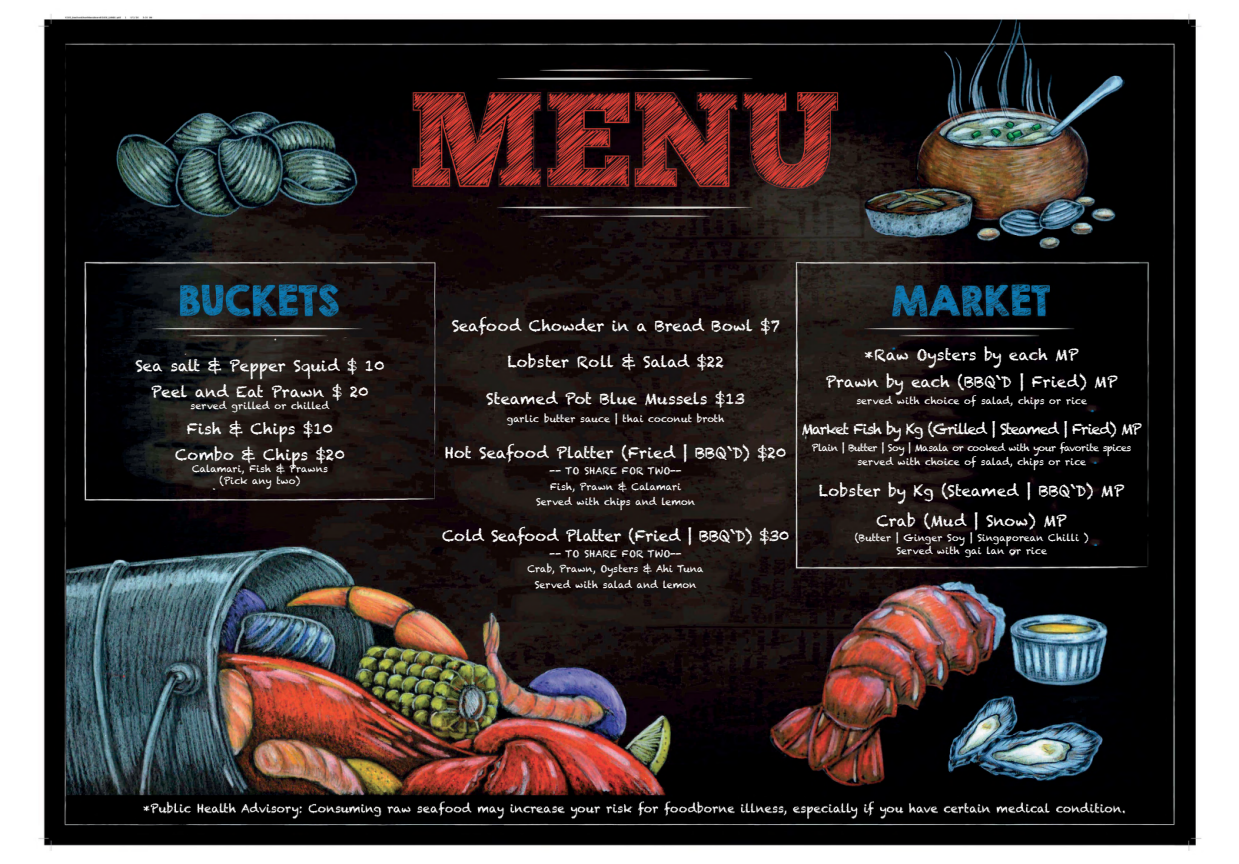
<style>
.page{position:relative;width:1239px;height:864px;background:#fff}
.page>*{position:absolute;margin:0;border:0;box-sizing:border-box;transform-origin:0 0}
.t1{font:15.2px "Chalkduster";color:#fff}
.t2{font:15.2px "Chalkduster";letter-spacing:-.02em;color:#fff}
.t3{font:14.4px "Chalkduster";letter-spacing:-.1em;color:#fff}
.t4{font:9.6px "Chalkduster";color:#fff}
.t5{font:9.6px "Chalkduster";letter-spacing:-.06em;color:#fff}
</style>
<div class="page">
<img style="left:38px;top:14px;width:1164px;height:837px">
<p class="t1" style="left:135px;top:357px;width:251px">Sea salt &amp; Pepper Squid $ 10</p>
<p class="t1" style="left:151px;top:383px;width:219px">Peel and Eat Prawn $ 20</p>
<p class="t4" style="left:191px;top:400px;width:140px">served grilled or chilled</p>
<p class="t1" style="left:187px;top:420px;width:148px">Fish &amp; Chips $10</p>
<p class="t1" style="left:175px;top:446px;width:171px">Combo &amp; Chips $20</p>
<p class="t4" style="left:192px;top:463px;width:137px">Calamari, Fish &amp; Prawns</p>
<p class="t4" style="left:219px;top:475px;width:82px">(Pick any two)</p>
<p class="t1" style="left:451px;top:317px;width:329px">Seafood Chowder in a Bread Bowl $7</p>
<p class="t1" style="left:507px;top:353px;width:218px">Lobster Roll &amp; Salad $22</p>
<p class="t1" style="left:486px;top:390px;width:260px">Steamed Pot Blue Mussels $13</p>
<p class="t4" style="left:507px;top:413px;width:219px">garlic butter sauce | thai coconut broth</p>
<p class="t1" style="left:445px;top:444px;width:343px">Hot Seafood Platter (Fried | BBQ`D) $20</p>
<p class="t4" style="left:549px;top:465px;width:133px">-- TO SHARE FOR TWO--</p>
<p class="t4" style="left:550px;top:481px;width:132px">Fish, Prawn &amp; Calamari</p>
<p class="t4" style="left:536px;top:496px;width:161px">Served with chips and lemon</p>
<p class="t2" style="left:442px;top:527px;width:349px">Cold Seafood Platter (Fried | BBQ`D) $30</p>
<p class="t4" style="left:549px;top:548px;width:133px">-- TO SHARE FOR TWO--</p>
<p class="t4" style="left:527px;top:564px;width:178px">Crab, Prawn, Oysters &amp; Ahi Tuna</p>
<p class="t4" style="left:534px;top:579px;width:163px">Served with salad and lemon</p>
<p class="t1" style="left:864px;top:346px;width:216px">*Raw Oysters by each MP</p>
<p class="t1" style="left:825px;top:373px;width:294px">Prawn by each (BBQ`D | Fried) MP</p>
<p class="t4" style="left:856px;top:395px;width:232px">served with choice of salad, chips or rice</p>
<p class="t3" style="left:801px;top:421px;width:342px">Market Fish by Kg (Grilled | Steamed | Fried) MP</p>
<p class="t5" style="left:812px;top:442px;width:321px">Plain | Butter | Soy | Masala or cooked with your favorite spices</p>
<p class="t4" style="left:857px;top:456px;width:230px">served with choice of salad, chips or rice</p>
<p class="t1" style="left:819px;top:481px;width:307px">Lobster by Kg (Steamed | BBQ`D) MP</p>
<p class="t1" style="left:876px;top:512px;width:192px">Crab (Mud | Snow) MP</p>
<p class="t4" style="left:854px;top:532px;width:235px">(Butter | Ginger Soy | Singaporean Chilli )</p>
<p class="t4" style="left:896px;top:545px;width:152px">Served with gai lan or rice</p>
</div>
